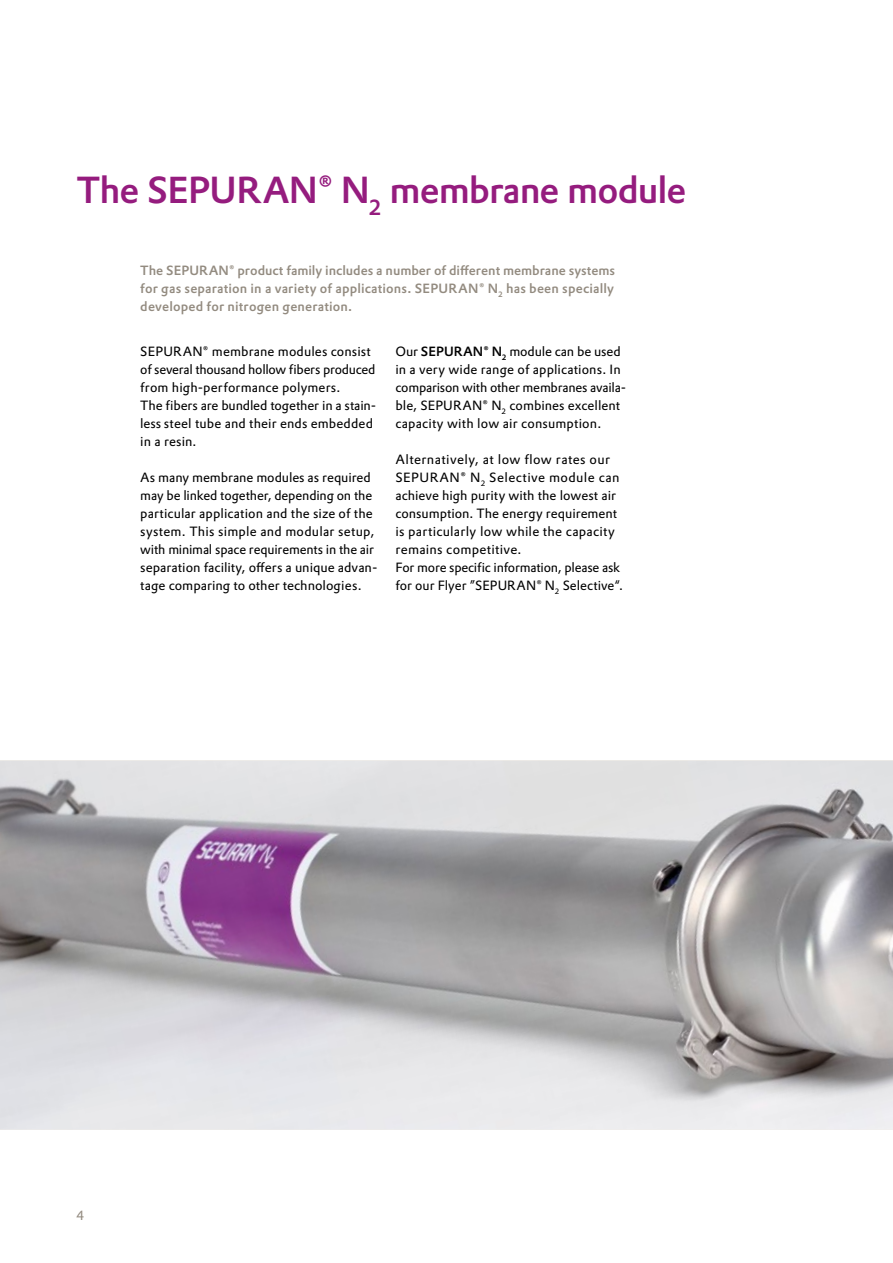
<style>
.page{position:relative;width:893px;height:1263px;background:#fff}
.page>*{position:absolute;margin:0;border:0;box-sizing:border-box;transform-origin:0 0}
.t1{font:500 36.9px "Evonik Prokyon";letter-spacing:-.025em;color:#951c7e}
.t2{font:13.2px/18px "Evonik Prokyon";letter-spacing:.005em;color:#000}
.t3{font:500 13.2px/18px "Evonik Prokyon";letter-spacing:.01em;color:#938b80;text-align:justify}
.t4{font:13.2px "Evonik Prokyon";color:#938b80}
.s1{font-weight:500}
</style>
<div class="page">
<img style="left:0;top:760px;width:893px;height:370px">
<h1 class="t1" style="left:77px;top:160px;width:611px">The SEPURAN® N<sub>2</sub> membrane module</h1>
<p class="t3" style="left:140px;top:260px;width:476px">The SEPURAN® product family includes a number of different membrane systems for gas separation in a variety of applications. SEPURAN® N<sub>2</sub> has been specially developed for nitrogen generation.</p>
<p class="t2" style="left:140px;top:341px;width:237px">SEPURAN® membrane modules consist of several thousand hollow fibers produced from high-performance polymers.<br>The fibers are bundled together in a stain&shy;less steel tube and their ends embedded in a resin.</p>
<p class="t2" style="left:140px;top:467px;width:239px">As many membrane modules as required may be linked together, depending on the particular application and the size of the system. This simple and modular setup, with minimal space requirements in the air separation facility, offers a unique advan&shy;tage comparing to other technologies.</p>
<p class="t2" style="left:395px;top:341px;width:232px">Our <span class="s1">SEPURAN® N</span><sub>2</sub> module can be used in a very wide range of applications. In comparison with other membranes availa&shy;ble, SEPURAN® N<sub>2</sub> combines excellent capacity with low air consumption.</p>
<p class="t2" style="left:395px;top:449px;width:229px">Alternatively, at low flow rates our SEPURAN® N<sub>2</sub> Selective module can achieve high purity with the lowest air consumption. The energy requirement is particularly low while the capacity remains competitive.<br>For more specific information, please ask for our Flyer ”SEPURAN® N<sub>2</sub> Selective“.</p>
<p class="t4" style="left:77px;top:1205px;width:9px">4</p>
</div>
